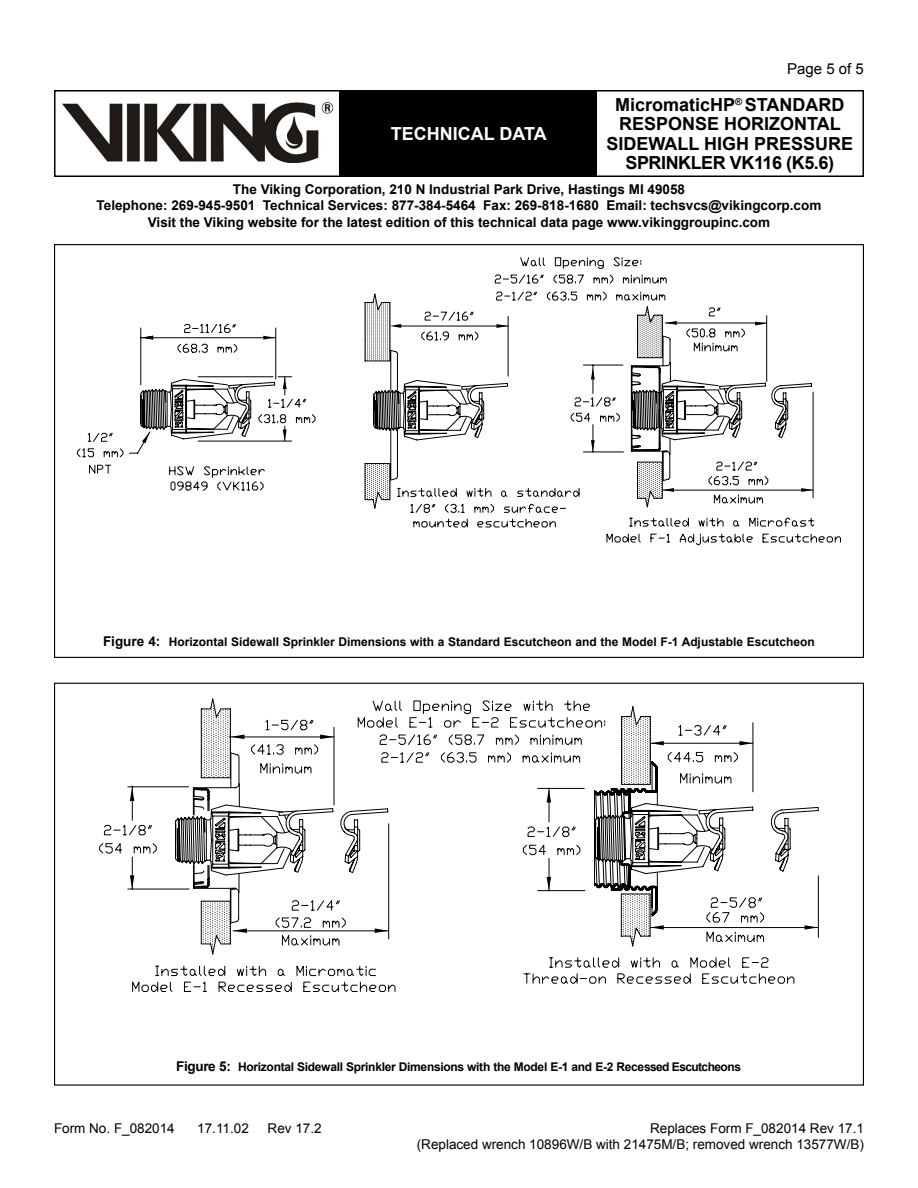
<style>
.page{position:relative;width:918px;height:1188px;background:#fff}
.page>*{position:absolute;margin:0;border:0;box-sizing:border-box;transform-origin:0 0}
.t1{font:700 18px/19.5px "Arial";color:#000;text-align:center}
.t2{font:700 18px "Arial";color:#fff}
.t3{font:15px "Arial";color:#000}
.t4{font:700 13.5px/16.2px "Arial";color:#000;text-align:center}
.t5{font:13.5px/16.2px "Arial";color:#000;text-align:right}
.t6{font:700 12px "Arial";color:#000}
.t7{font:700 12px "Arial";letter-spacing:-.025em;color:#000}
.s1{font-size:13.5px}
</style>
<div class="page">
<div style="left:54px;top:90px;width:810px;height:87px;border:2px solid #000"></div>
<div style="left:340px;top:91px;width:257px;height:85px;background:#000"></div>
<img style="left:63px;top:102px;width:269px;height:60px">
<svg style="left:591px;top:957px;width:204px;height:27px"></svg>
<svg style="left:591px;top:706px;width:228px;height:241px"></svg>
<svg style="left:591px;top:724px;width:173px;height:218px"></svg>
<svg style="left:99px;top:786px;width:33px;height:104px"></svg>
<svg style="left:130px;top:875px;width:2px;height:14px"></svg>
<svg style="left:130px;top:787px;width:2px;height:14px"></svg>
<svg style="left:132px;top:700px;width:459px;height:292px"></svg>
<svg style="left:77px;top:432px;width:47px;height:42px"></svg>
<svg style="left:129px;top:327px;width:40px;height:127px"></svg>
<svg style="left:169px;top:257px;width:498px;height:219px"></svg>
<svg style="left:571px;top:306px;width:197px;height:29px"></svg>
<svg style="left:170px;top:335px;width:671px;height:210px"></svg>
<h1 class="t2" style="left:391px;top:121px;width:122px">TECHNICAL DATA</h1>
<p class="t3" style="left:787px;top:59px;width:78px">Page 5 of 5</p>
<h1 class="t1" style="left:606px;top:95px;width:248px">micromaticHP<sup>®</sup> Standard response Horizontal<br>Sidewall High pressure sprinkler VK116 (K5.6)</h1>
<p class="t4" style="left:97px;top:182px;width:726px">The Viking Corporation, 210 N Industrial Park Drive, Hastings MI 49058<br>Telephone: 269-945-9501 Technical Services: 877-384-5464 Fax: 269-818-1680 Email: techsvcs@vikingcorp.com<br>Visit the Viking website for the latest edition of this technical data page www.vikinggroupinc.com</p>
<p class="t6" style="left:103px;top:634px;width:713px"><span class="s1">Figure 4:</span> Horizontal Sidewall Sprinkler Dimensions with a Standard Escutcheon and the Model F-1 Adjustable Escutcheon</p>
<p class="t7" style="left:176px;top:1059px;width:567px"><span class="s1">Figure 5:</span> Horizontal Sidewall Sprinkler Dimensions with the Model E-1 and E-2 Recessed Escutcheons</p>
<p class="t5" style="left:54px;top:1120px;width:122px">Form No. F_082014</p>
<p class="t5" style="left:197px;top:1120px;width:53px">17.11.02</p>
<p class="t5" style="left:268px;top:1120px;width:56px">Rev 17.2</p>
<p class="t5" style="left:417px;top:1120px;width:449px">Replaces Form F_082014 Rev 17.1<br>(Replaced wrench 10896W/B with 21475M/B; removed wrench 13577W/B)</p>
</div>
